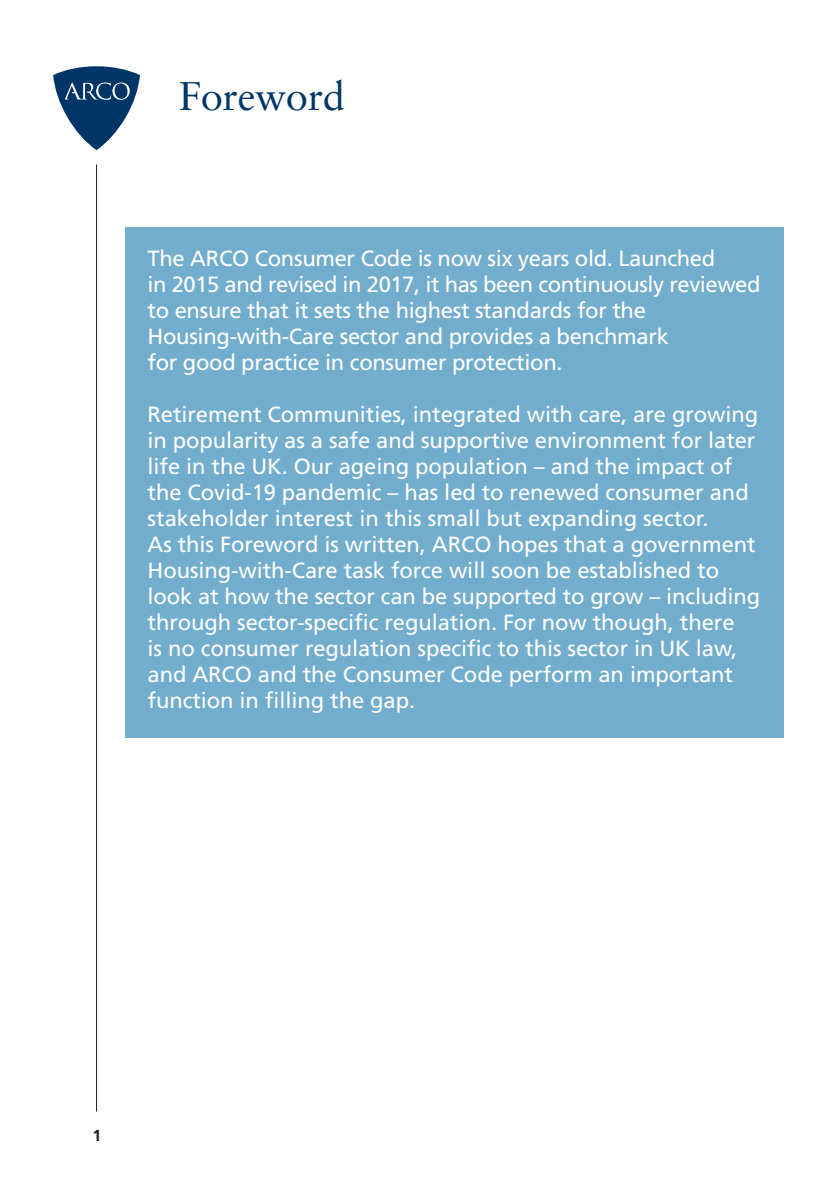
<style>
.page{position:relative;width:840px;height:1191px;background:#fff}
.page>*{position:absolute;margin:0;border:0;box-sizing:border-box;transform-origin:0 0}
.t1{font:40px "Sabon";letter-spacing:-.01em;color:#003667}
.t2{font:22px/26px "Frutiger";letter-spacing:-.005em;color:#fff}
.t3{font:700 16px "Frutiger";color:#231f20}
</style>
<div class="page">
<hr style="left:96px;top:164px;width:1px;height:947px;background:#231f20">
<div style="left:125px;top:227px;width:657px;height:510px;background:#73adcd"></div>
<svg style="left:53px;top:66px;width:87px;height:84px"></svg>
<p class="t1" style="left:179px;top:72px;width:168px">Foreword</p>
<p class="t2" style="left:147px;top:245px;width:614px">The ARCO Consumer Code is now six years old. Launched<br>in 2015 and revised in 2017, it has been continuously reviewed to ensure that it sets the highest standards for the Housing-with-Care sector and provides a benchmark<br>for good practice in consumer protection.</p>
<p class="t2" style="left:147px;top:401px;width:613px">Retirement Communities, integrated with care, are growing in popularity as a safe and supportive environment for later life in the UK. Our ageing population – and the impact of the Covid-19 pandemic – has led to renewed consumer and stakeholder interest in this small but expanding sector.<br>As this Foreword is written, ARCO hopes that a government Housing-with-Care task force will soon be established to look at how the sector can be supported to grow – including through sector-specific regulation. For now though, there<br>is no consumer regulation specific to this sector in UK law, and ARCO and the Consumer Code perform an important function in filling the gap.</p>
<p class="t3" style="left:92px;top:1125px;width:10px">1</p>
</div>
